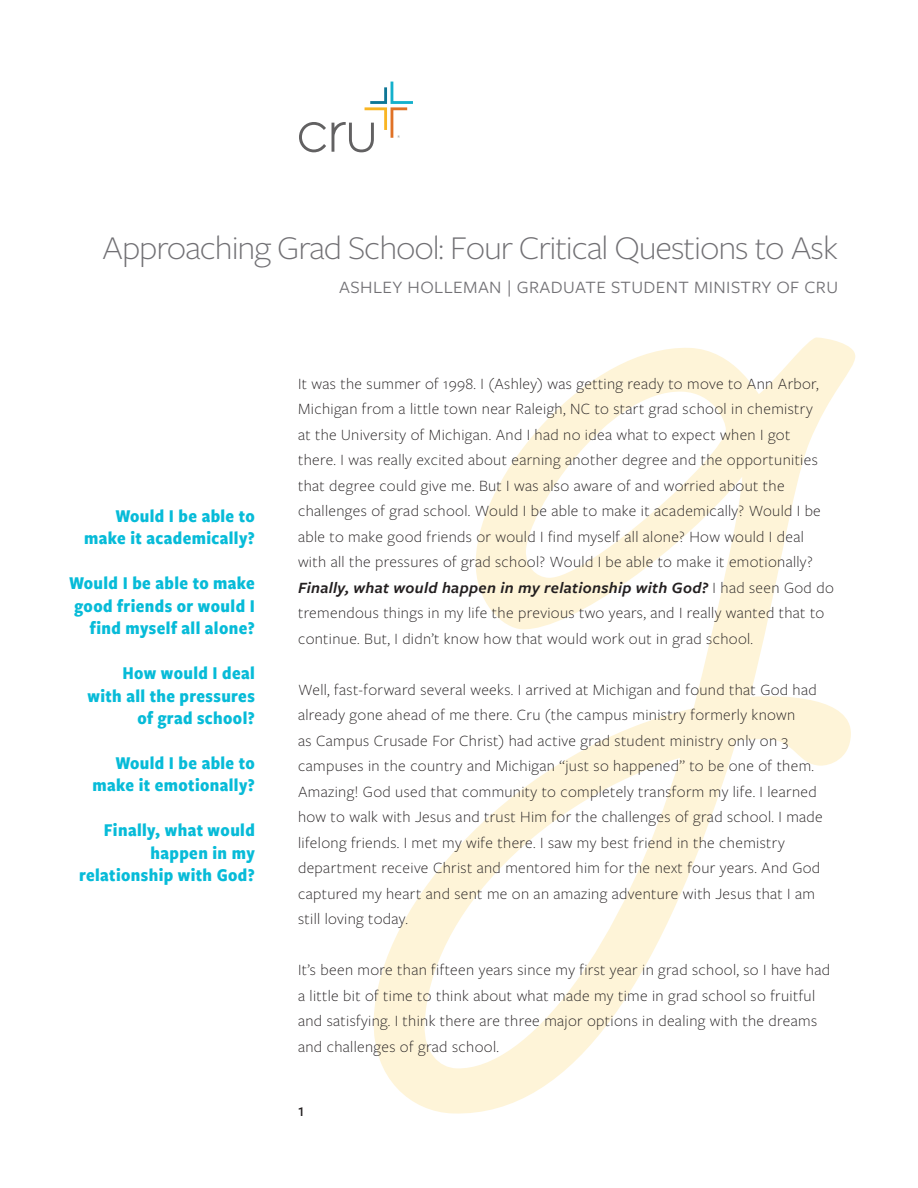
<style>
.page{position:relative;width:918px;height:1188px;background:#fff}
.page>*{position:absolute;margin:0;border:0;box-sizing:border-box;transform-origin:0 0}
.t1{font:300 34.5px "Freight Sans Pro";letter-spacing:-.03em;color:#717074;scale:1.05 1}
.t2{font:700 18.75px/22.5px "Freight Sans Cnd Pro";letter-spacing:.02em;color:#07bbd8;text-align:right}
.t3{font:18px "Freight Sans Pro";letter-spacing:.02em;color:#717074;scale:1.05 1}
.t4{font:500 18px "Freight Sans Pro";color:#231f20}
.t5{font:300 16.35px/25.5px "Freight Sans Pro";letter-spacing:.02em;color:#231f20}
.s1{font-weight:600;font-style:italic}
</style>
<div class="page">
<svg style="left:373px;top:337px;width:483px;height:777px"></svg>
<svg style="left:299px;top:122px;width:27px;height:30px"></svg>
<svg style="left:332px;top:82px;width:81px;height:70px"></svg>
<h1 class="t1" style="left:102px;top:225px;width:702px">Approaching Grad School: Four Critical Questions to Ask</h1>
<p class="t3" style="left:339px;top:275px;width:477px">ASHLEY HOLLEMAN | GRADUATE STUDENT MINISTRY OF CRU</p>
<p class="t2" style="left:84px;top:504px;width:172px">Would I be able to make it academically?</p>
<p class="t2" style="left:69px;top:571px;width:187px">Would I be able to make good friends or would I find myself all alone?</p>
<p class="t2" style="left:87px;top:661px;width:169px">How would I deal with all the pressures of grad school?</p>
<p class="t2" style="left:93px;top:751px;width:164px">Would I be able to make it emotionally?</p>
<p class="t2" style="left:79px;top:818px;width:177px">Finally, what would happen in my relationship with God?</p>
<p class="t5" style="left:298px;top:370px;width:537px">It was the summer of 1998. I (Ashley) was getting ready to move to Ann Arbor, Michigan from a little town near Raleigh, NC to start grad school in chemistry<br>at the University of Michigan. And I had no idea what to expect when I got<br>there. I was really excited about earning another degree and the opportunities that degree could give me. But I was also aware of and worried about the challenges of grad school. Would I be able to make it academically? Would I be able to make good friends or would I find myself all alone? How would I deal with all the pressures of grad school? Would I be able to make it emotionally?<br><span class="s1">Finally, what would happen in my relationship with God?</span> I had seen God do tremendous things in my life the previous two years, and I really wanted that to continue. But, I didn’t know how that would work out in grad school.</p>
<p class="t5" style="left:298px;top:676px;width:526px">Well, fast-forward several weeks. I arrived at Michigan and found that God had already gone ahead of me there. Cru (the campus ministry formerly known<br>as Campus Crusade For Christ) had active grad student ministry only on 3 campuses in the country and Michigan “just so happened” to be one of them.<br>Amazing! God used that community to completely transform my life. I learned how to walk with Jesus and trust Him for the challenges of grad school. I made lifelong friends. I met my wife there. I saw my best friend in the chemistry department receive Christ and mentored him for the next four years. And God captured my heart and sent me on an amazing adventure with Jesus that I am still loving today.</p>
<p class="t5" style="left:298px;top:957px;width:534px">It’s been more than fifteen years since my first year in grad school, so I have had a little bit of time to think about what made my time in grad school so fruitful and satisfying. I think there are three major options in dealing with the dreams and challenges of grad school.</p>
<p class="t4" style="left:298px;top:1098px;width:8px">1</p>
</div>
